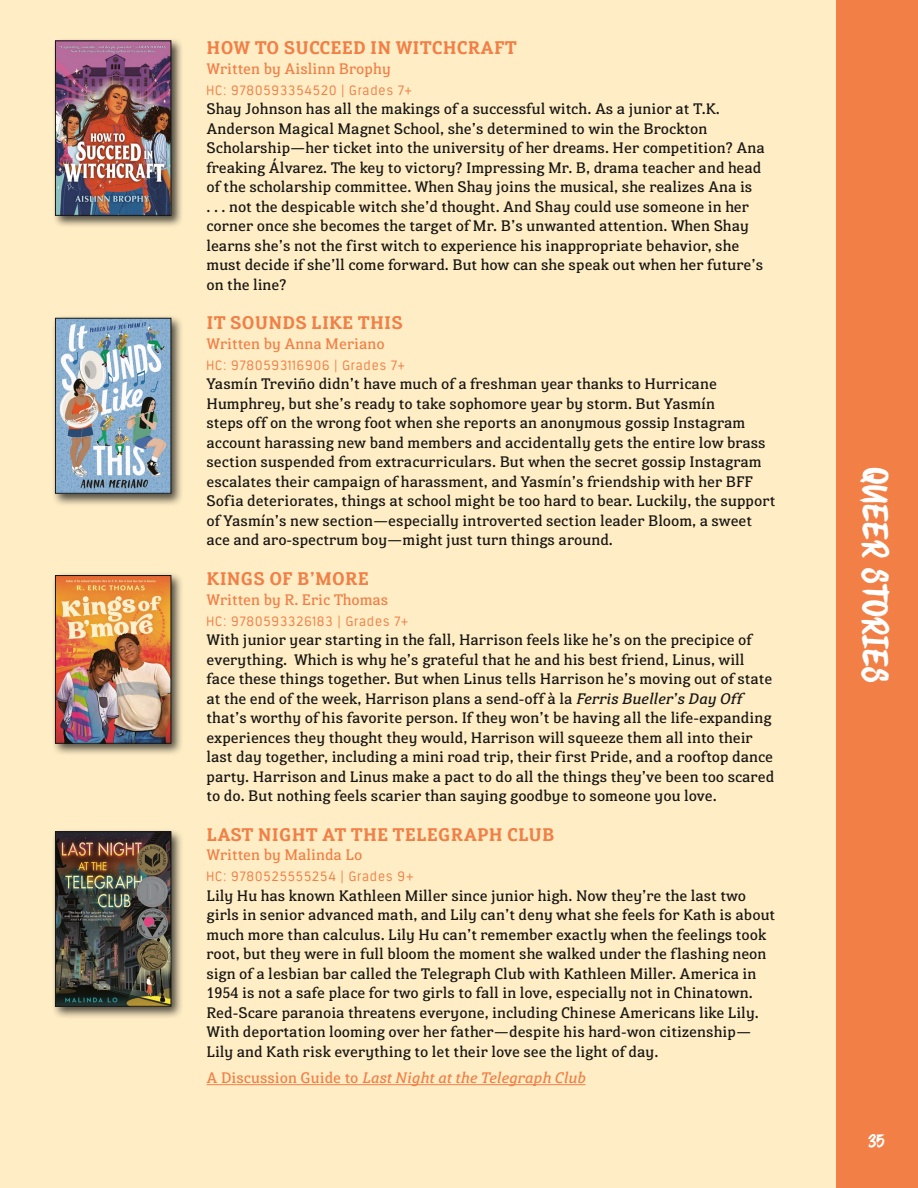
<style>
.page{position:relative;width:918px;height:1188px;background:#fff}
.page>*{position:absolute;margin:0;border:0;box-sizing:border-box;transform-origin:0 0}
.t1{font:33px "STAYBOLD";letter-spacing:.015em;color:#fff}
.Book_-_BODY{font:700 18px "Susan Classic";letter-spacing:.01em;color:#f17f46}
.t2{font:16.5px "STAYBOLD";color:#fff}
.Book_-_BODY-2{font:15px/19.5px "Susan Classic";color:#171714}
.Book_-_BODY-3{font:15px "Susan Classic";color:#f17f46}
.Book_-_BODY-4{font:italic 15px "Susan Classic";color:#f17f46}
.Book_-_BODY-5{font:300 13.5px "Estandar Rd";letter-spacing:.075em;color:#f17f46}
.s1{font-style:italic}
.s2{font-style:normal}
</style>
<div class="page">
<div style="left:34px;top:0;width:884px;height:1188px;background:#f17f46"></div>
<div style="left:0;top:0;width:835px;height:1188px;background:#ffedc5"></div>
<hr style="left:207px;top:1084px;width:379px;height:1px;background:#f17f46">
<div style="left:52px;top:37px;width:131px;height:191px;background:#171714;opacity:.75"></div>
<img style="left:57px;top:42px;width:112px;height:172px">
<div style="left:55px;top:40px;width:116px;height:176px;border:1px solid #171714"></div>
<div style="left:51px;top:572px;width:133px;height:185px;background:#171714;opacity:.75"></div>
<img style="left:57px;top:577px;width:112px;height:165px">
<div style="left:55px;top:575px;width:116px;height:169px;border:1px solid #171714"></div>
<div style="left:51px;top:828px;width:133px;height:192px;background:#171714;opacity:.75"></div>
<img style="left:57px;top:833px;width:112px;height:172px">
<div style="left:55px;top:831px;width:116px;height:176px;border:1px solid #171714"></div>
<div style="left:51px;top:315px;width:133px;height:192px;background:#171714;opacity:.75"></div>
<img style="left:57px;top:320px;width:112px;height:172px">
<div style="left:55px;top:318px;width:116px;height:176px;border:1px solid #171714"></div>
<p class="Book_-_BODY" style="left:207px;top:36px;width:312px">HOW TO SUCCEED IN WITCHCRAFT</p>
<p class="Book_-_BODY-3" style="left:207px;top:58px;width:186px">Written by Aislinn Brophy</p>
<p class="Book_-_BODY-5" style="left:207px;top:82px;width:207px">HC: 9780593354520 | Grades 7+</p>
<p class="Book_-_BODY-2" style="left:207px;top:99px;width:560px">Shay Johnson has all the makings of a successful witch. As a junior at T.K.<br>Anderson Magical Magnet School, she’s determined to win the Brockton Scholarship—her ticket into the university of her dreams. Her competition? Ana freaking Álvarez. The key to victory? Impressing Mr. B, drama teacher and head of the scholarship committee. When Shay joins the musical, she realizes Ana is<br>. . . not the despicable witch she’d thought. And Shay could use someone in her corner once she becomes the target of Mr. B’s unwanted attention. When Shay learns she’s not the first witch to experience his inappropriate behavior, she must decide if she’ll come forward. But how can she speak out when her future’s on the line?</p>
<p class="Book_-_BODY" style="left:207px;top:311px;width:198px">IT SOUNDS LIKE THIS</p>
<p class="Book_-_BODY-3" style="left:207px;top:333px;width:180px">Written by Anna Meriano</p>
<p class="Book_-_BODY-5" style="left:207px;top:357px;width:200px">HC: 9780593116906 | Grades 7+</p>
<p class="Book_-_BODY-2" style="left:207px;top:374px;width:570px">Yasmín Treviño didn’t have much of a freshman year thanks to Hurricane Humphrey, but she’s ready to take sophomore year by storm. But Yasmín<br>steps off on the wrong foot when she reports an anonymous gossip Instagram account harassing new band members and accidentally gets the entire low brass section suspended from extracurriculars. But when the secret gossip Instagram escalates their campaign of harassment, and Yasmín’s friendship with her BFF Sofia deteriorates, things at school might be too hard to bear. Luckily, the support of Yasmín’s new section—especially introverted section leader Bloom, a sweet ace and aro-spectrum boy—might just turn things around.</p>
<p class="Book_-_BODY" style="left:207px;top:567px;width:164px">KINGS OF B’MORE</p>
<p class="Book_-_BODY-3" style="left:207px;top:589px;width:183px">Written by R. Eric Thomas</p>
<p class="Book_-_BODY-5" style="left:207px;top:613px;width:203px">HC: 9780593326183 | Grades 7+</p>
<p class="Book_-_BODY-2" style="left:207px;top:630px;width:569px">With junior year starting in the fall, Harrison feels like he’s on the precipice of everything. Which is why he’s grateful that he and his best friend, Linus, will face these things together. But when Linus tells Harrison he’s moving out of state at the end of the week, Harrison plans a send-off à la <span class="s1">Ferris Bueller’s Day Off </span>that’s worthy of his favorite person. If they won’t be having all the life-expanding experiences they thought they would, Harrison will squeeze them all into their last day together, including a mini road trip, their first Pride, and a rooftop dance party. Harrison and Linus make a pact to do all the things they’ve been too scared to do. But nothing feels scarier than saying goodbye to someone you love.</p>
<p class="Book_-_BODY" style="left:207px;top:822px;width:349px">LAST NIGHT AT THE TELEGRAPH CLUB</p>
<p class="Book_-_BODY-3" style="left:207px;top:845px;width:157px">Written by Malinda Lo</p>
<p class="Book_-_BODY-5" style="left:207px;top:869px;width:208px">HC: 9780525555254 | Grades 9+</p>
<p class="Book_-_BODY-2" style="left:207px;top:886px;width:570px">Lily Hu has known Kathleen Miller since junior high. Now they’re the last two girls in senior advanced math, and Lily can’t deny what she feels for Kath is about much more than calculus. Lily Hu can’t remember exactly when the feelings took root, but they were in full bloom the moment she walked under the flashing neon sign of a lesbian bar called the Telegraph Club with Kathleen Miller. America in 1954 is not a safe place for two girls to fall in love, especially not in Chinatown.<br>Red-Scare paranoia threatens everyone, including Chinese Americans like Lily.<br>With deportation looming over her father—despite his hard-won citizenship— Lily and Kath risk everything to let their love see the light of day.</p>
<p class="Book_-_BODY-4" style="left:207px;top:1068px;width:381px"><span class="s2">A Discussion Guide to</span> Last Night at the Telegraph Club</p>
<h1 class="t1" style="left:894px;top:467px;width:218px;rotate:90deg">QUEER STORIES</h1>
<p class="t2" style="left:868px;top:1132px;width:18px">35</p>
</div>
